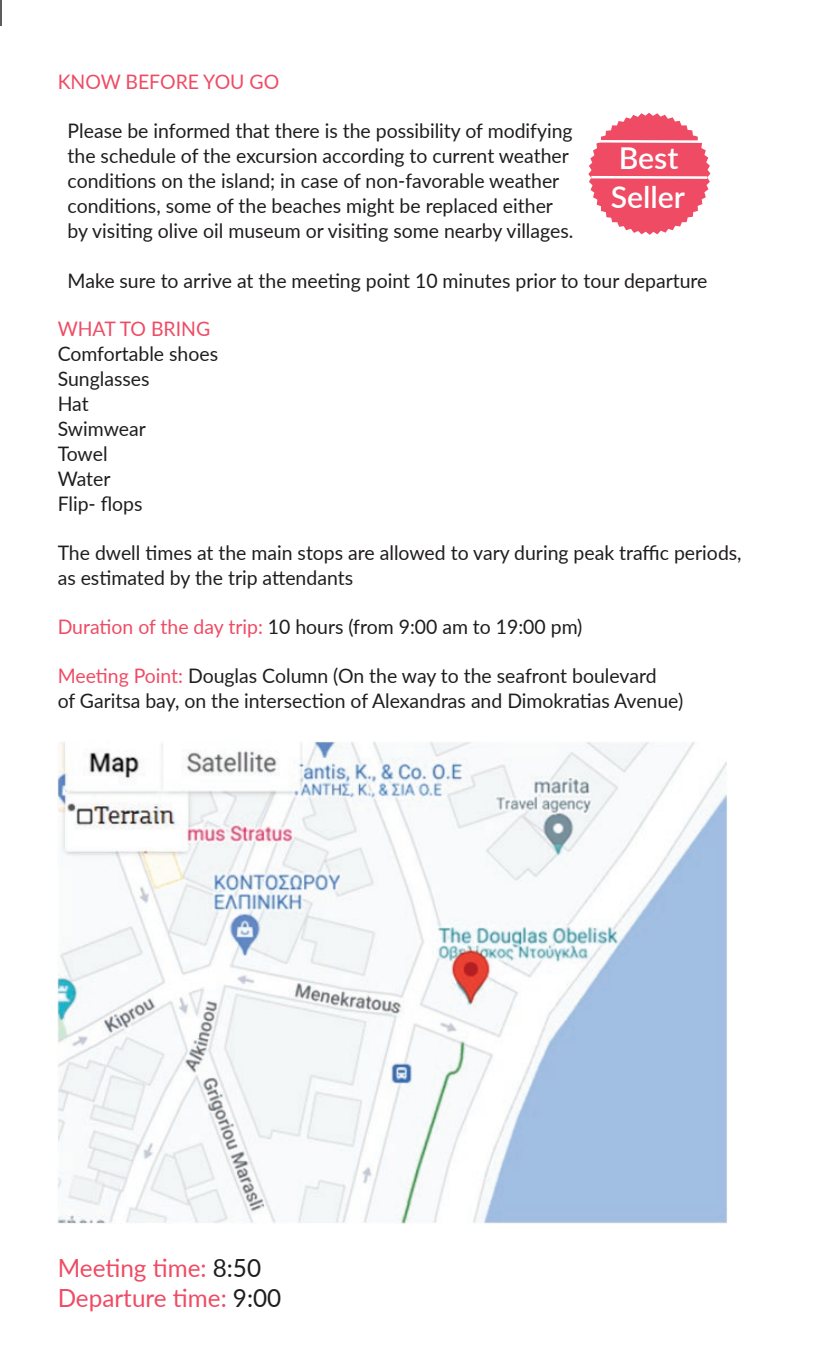
<style>
.page{position:relative;width:815px;height:1359px;background:#fff}
.page>*{position:absolute;margin:0;border:0;box-sizing:border-box;transform-origin:0 0}
.t1{font:600 30px "Lato";letter-spacing:-.005em;color:#fff}
.t2{font:25px/30px "Lato";color:#ef4b64}
.t3{font:20px/25px "Lato";color:#201d1e}
.t4{font:20px "Lato";color:#ef4b64}
.s1{color:#ef4b64}
.s2{color:#201d1e}
</style>
<div class="page">
<svg style="left:588px;top:113px;width:122px;height:122px"></svg>
<hr style="left:588px;top:140px;width:120px;height:3px;background:#fff">
<hr style="left:591px;top:176px;width:116px;height:3px;background:#fff">
<svg style="left:0;top:0;width:1px;height:26px"></svg>
<img style="left:58px;top:741px;width:669px;height:482px">
<p class="t4" style="left:58px;top:67px;width:223px">KNOW BEFORE YOU GO</p>
<p class="t3" style="left:68px;top:117px;width:507px">Please be informed that there is the possibility of modifying the schedule of the excursion according to current weather conditions on the island; in case of non-favorable weather conditions, some of the beaches might be replaced either by visiting olive oil museum or visiting some nearby villages.</p>
<p class="t3" style="left:68px;top:267px;width:641px">Make sure to arrive at the meeting point 10 minutes prior to tour departure</p>
<p class="t4" style="left:58px;top:314px;width:154px">WHAT TO BRING</p>
<p class="t3" style="left:58px;top:340px;width:162px">Comfortable shoes<br>Sunglasses<br>Hat<br>Swimwear<br>Towel<br>Water<br>Flip- flops</p>
<p class="t3" style="left:58px;top:539px;width:685px">The dwell times at the main stops are allowed to vary during peak traffic periods, as estimated by the trip attendants</p>
<p class="t3" style="left:58px;top:613px;width:526px"><span class="s1">Duration of the day trip:</span> 10 hours (from 9:00 am to 19:00 pm)</p>
<p class="t3" style="left:58px;top:662px;width:627px"><span class="s1">Meeting Point:</span> Douglas Column (On the way to the seafront boulevard<br>of Garitsa bay, on the intersection of Alexandras and Dimokratias Avenue)</p>
<h1 class="t1" style="left:619px;top:136px;width:61px">Best</h1>
<h1 class="t1" style="left:611px;top:176px;width:76px">Seller</h1>
<p class="t2" style="left:58px;top:1251px;width:225px">Meeting time: <span class="s2">8:50<br></span>Departure time: <span class="s2">9:00</span></p>
</div>
